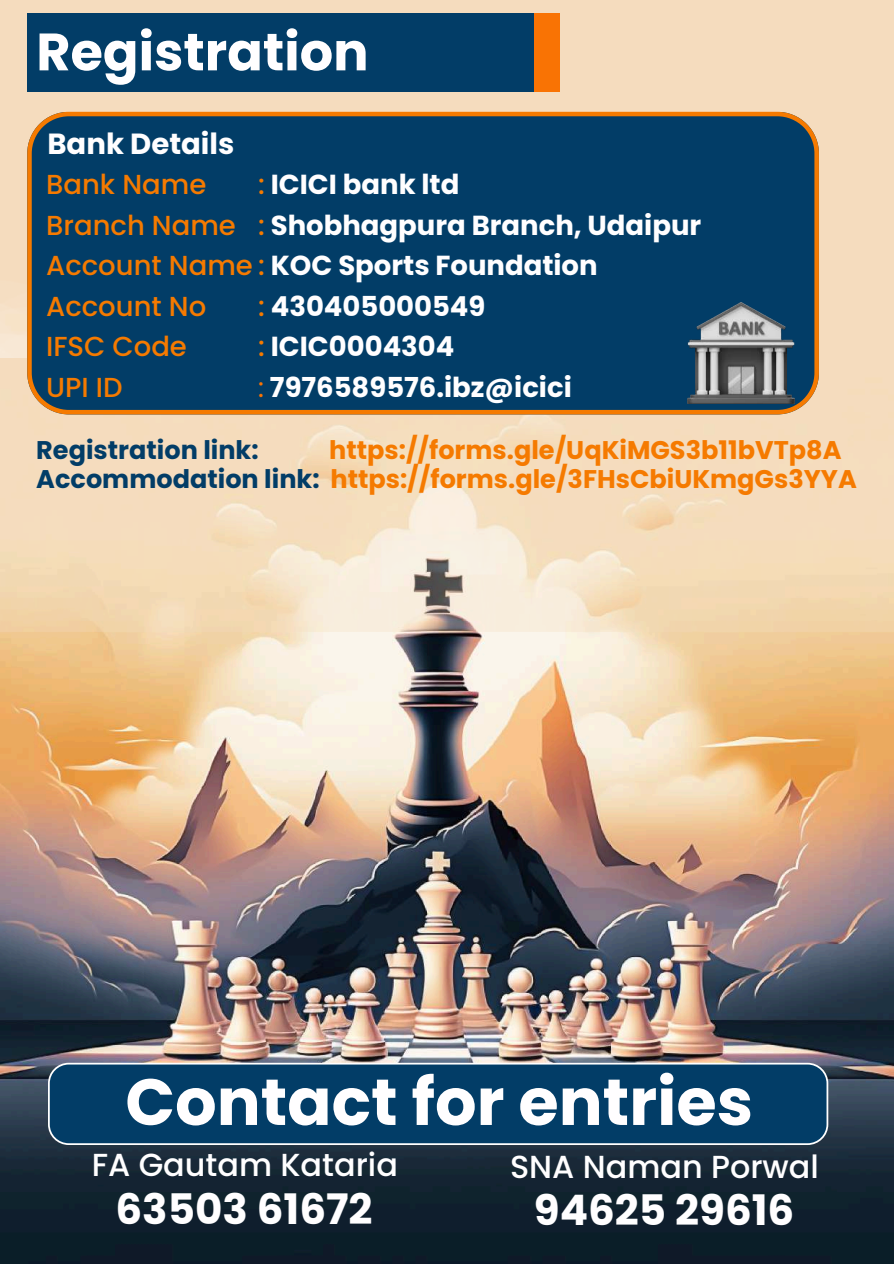
<style>
.page{position:relative;width:894px;height:1264px;background:#fff}
.page>*{position:absolute;margin:0;border:0;box-sizing:border-box;transform-origin:0 0}
.t1{font:700 65.25px "Poppins";color:#fffeff}
.t2{font:700 52.5px "Poppins";color:#fffeff}
.t3{font:700 42px "Poppins";color:#fffeff}
.t4{font:500 31.8px "Poppins";color:#fffeff}
.t5{font:700 29.1px "Poppins";color:#fffeff}
.t6{font:700 27.45px/40.5px "Poppins";color:#fffeff}
.t7{font:500 27.45px/40.5px "Poppins";color:#f57a00}
.t8{font:700 25.5px/29.2px "Poppins";color:#f57a00}
.t9{font:700 25.5px "Poppins";color:#023d67}
.s1{font-weight:500;color:#f57a00}
.s2{font-weight:700;color:#fffeff}
.s3{font-weight:400;color:#f97304}
.s4{color:#023d67}
</style>
<div class="page">
<img style="left:0;top:631px;width:893px;height:632px">
<img style="left:0;top:0;width:893px;height:631px">
<div style="left:49px;top:1063px;width:778px;height:81px;background:#023d67;border-radius:20px"></div>
<div style="left:48px;top:1062px;width:780px;height:82px;border:2px solid #fff;border-radius:20px"></div>
<div style="left:27px;top:112px;width:791px;height:302px;background:#023d67"></div>
<div style="left:27px;top:13px;width:532px;height:79px;background:#f97304"></div>
<div style="left:27px;top:13px;width:506px;height:79px;background:#023d67"></div>
<img style="left:687px;top:302px;width:107px;height:101px">
<h2 class="t2" style="left:36px;top:15px;width:334px">Registration</h2>
<p class="t5" style="left:47px;top:123px;width:188px">Bank Details</p>
<p class="t6" style="left:258px;top:164px;width:444px"><span class="s1">:</span> ICICI bank ltd<br><span class="s1">:</span> Shobhagpura Branch, Udaipur</p>
<p class="t7" style="left:46px;top:164px;width:553px">Bank Name<br>Branch Name<br>Account Name : <span class="s2">KOC Sports Foundation<br></span>Account No<br>IFSC Code<br>UPI ID</p>
<p class="t6" style="left:258px;top:286px;width:315px"><span class="s1">:</span> 430405000549<br><span class="s1">:</span> ICIC0004304<br><span class="s3">:</span> 7976589576.ibz@icici</p>
<p class="t8" style="left:36px;top:435px;width:821px;text-indent:293px">https://forms.gle/UqKiMGS3b11bVTp8A<br><span class="s4">Accommodation link:</span> https://forms.gle/3FHsCbiUKmgGs3YYA</p>
<p class="t9" style="left:36px;top:432px;width:224px">Registration link:</p>
<h1 class="t1" style="left:125px;top:1056px;width:629px">Contact for entries</h1>
<p class="t4" style="left:92px;top:1142px;width:307px">FA Gautam Kataria</p>
<p class="t4" style="left:510px;top:1144px;width:310px">SNA Naman Porwal</p>
<h3 class="t3" style="left:533px;top:1181px;width:262px">94625 29616</h3>
<h3 class="t3" style="left:115px;top:1179px;width:258px">63503 61672</h3>
</div>
